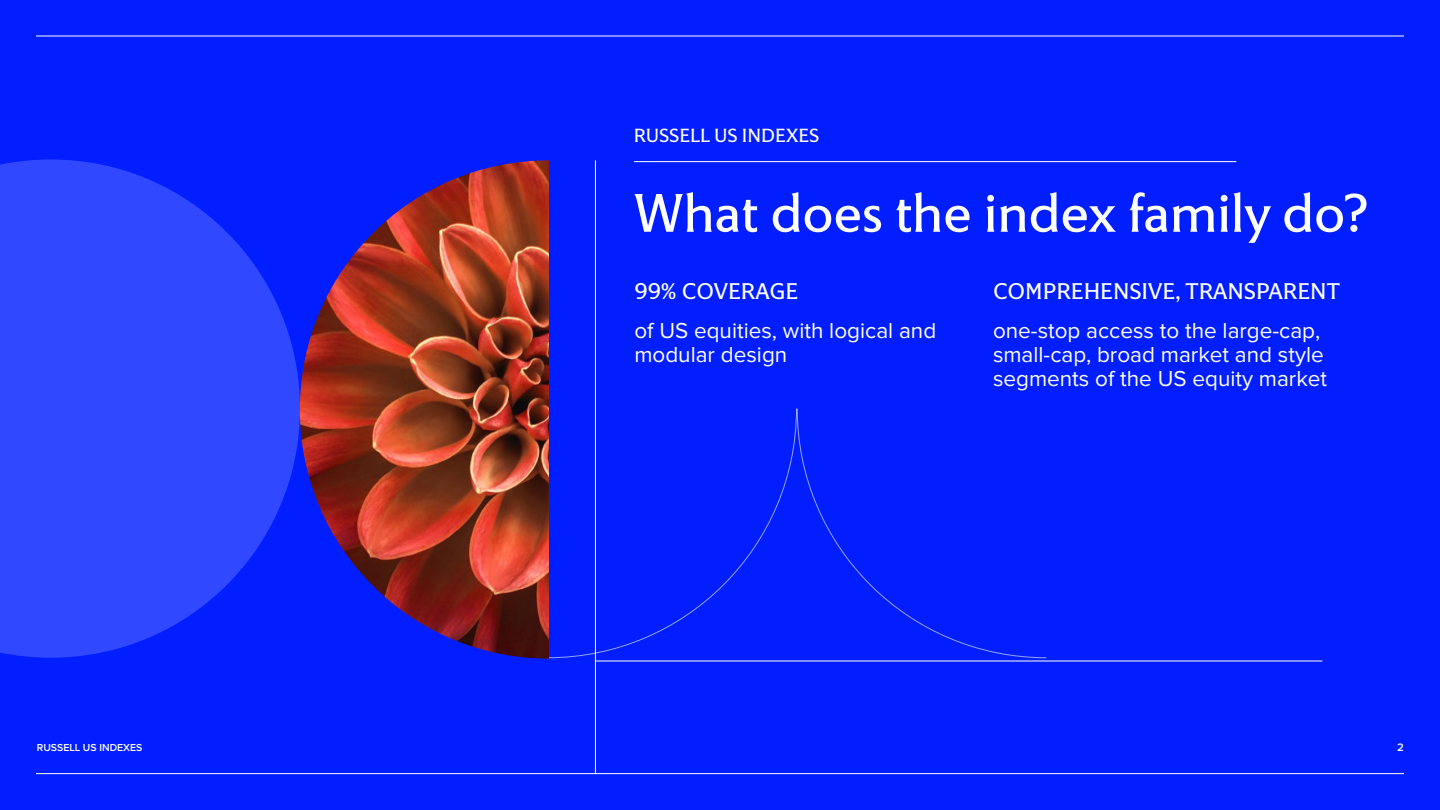
<style>
.page{position:relative;width:1440px;height:810px;background:#001eff}
.page>*{position:absolute;margin:0;border:0;box-sizing:border-box;transform-origin:0 0}
.t1{font:55.5px "LSEG Motto";color:#fff}
.t2{font:23.25px "LSEG Motto";color:#fff}
.t3{font:22.5px/24px "Proxima Nova";color:#fff}
.t4{font:19.5px "LSEG Motto";color:#fff}
.t5{font:600 11.25px "Proxima Nova";color:#fff}
.t6{font:600 10.5px "Proxima Nova";color:#fff}
</style>
<div class="page">
<hr style="left:36px;top:773px;width:1368px;height:1px;background:#fff">
<hr style="left:36px;top:36px;width:1368px;height:1px;background:#fff">
<svg style="left:0;top:159px;width:300px;height:499px;fill:#3048ff"></svg>
<svg style="left:549px;top:408px;width:247px;height:251px"></svg>
<img style="left:300px;top:160px;width:249px;height:499px">
<hr style="left:595px;top:160px;width:1px;height:614px;background:#fff">
<hr style="left:595px;top:661px;width:727px;height:1px;background:#fff">
<hr style="left:634px;top:161px;width:602px;height:1px;background:#fff">
<svg style="left:796px;top:408px;width:251px;height:251px"></svg>
<p class="t4" style="left:634px;top:123px;width:187px">RUSSELL US INDEXES</p>
<h1 class="t1" style="left:634px;top:180px;width:736px">What does the index family do?</h1>
<p class="t2" style="left:634px;top:278px;width:166px">99% COVERAGE</p>
<p class="t3" style="left:634px;top:319px;width:303px">of US equities, with logical and modular design</p>
<p class="t2" style="left:993px;top:278px;width:349px">COMPREHENSIVE, TRANSPARENT</p>
<p class="t3" style="left:993px;top:319px;width:336px">one-stop access to the large-cap, small-cap, broad market and style segments of the US equity market</p>
<p class="t6" style="left:37px;top:740px;width:107px">RUSSELL US INDEXES</p>
<p class="t5" style="left:1397px;top:739px;width:8px">2</p>
</div>
